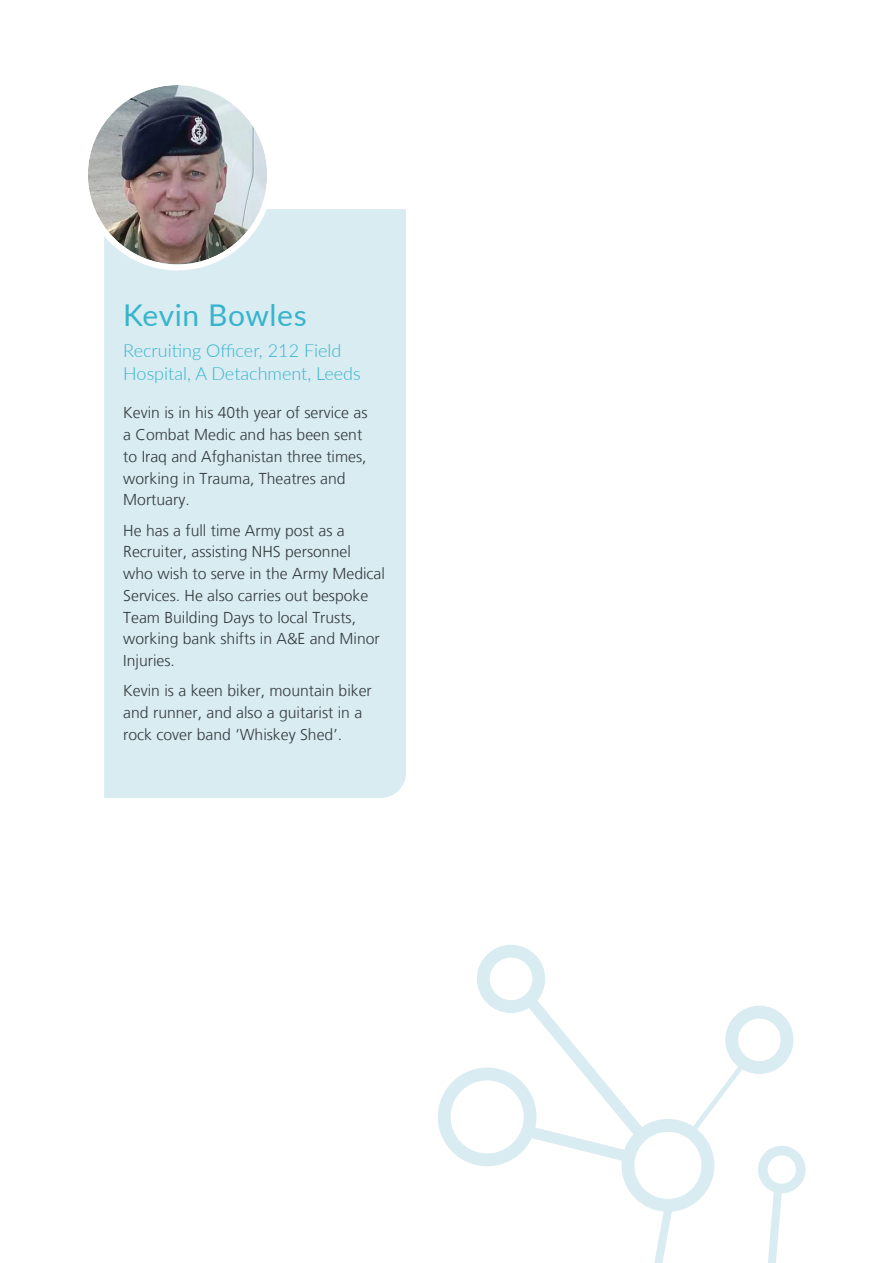
<style>
.page{position:relative;width:893px;height:1263px;background:#fff}
.page>*{position:absolute;margin:0;border:0;box-sizing:border-box;transform-origin:0 0}
.Name{font:30px "Lato";letter-spacing:.02em;color:#37b4cb}
.Job_title{font:300 18px/22.5px "Lato";color:#37b4cb}
.Body_Text_01{font:300 15.75px/21.8px "Frutiger LT";color:#353a3d}
</style>
<div class="page">
<div style="left:104px;top:209px;width:302px;height:589px;background:#d8ecf2"></div>
<img style="left:88px;top:85px;width:179px;height:179px;border-radius:90px">
<div style="left:82px;top:79px;width:191px;height:191px;border:6px solid #fff;border-radius:50%"></div>
<div style="left:438px;top:1067px;width:98px;height:99px;border:13px solid #d8ecf2;border-radius:50%"></div>
<div style="left:622px;top:1119px;width:92px;height:93px;border:13px solid #d8ecf2;border-radius:50%"></div>
<div style="left:477px;top:945px;width:68px;height:68px;border:13px solid #d8ecf2;border-radius:50%"></div>
<div style="left:725px;top:1006px;width:68px;height:68px;border:13px solid #d8ecf2;border-radius:50%"></div>
<div style="left:758px;top:1146px;width:47px;height:47px;border:10px solid #d8ecf2;border-radius:50%"></div>
<svg style="left:513px;top:986px;width:147px;height:184px"></svg>
<svg style="left:634px;top:1196px;width:44px;height:67px"></svg>
<svg style="left:762px;top:1181px;width:25px;height:82px"></svg>
<svg style="left:686px;top:1057px;width:64px;height:81px"></svg>
<p class="Name" style="left:123px;top:294px;width:185px">Kevin Bowles</p>
<p class="Job_title" style="left:123px;top:339px;width:239px">Recruiting Officer, 212 Field<br>Hospital, A Detachment, Leeds</p>
<p class="Body_Text_01" style="left:123px;top:402px;width:246px">Kevin is in his 40th year of service as a Combat Medic and has been sent to Iraq and Afghanistan three times, working in Trauma, Theatres and<br>Mortuary.</p>
<p class="Body_Text_01" style="left:123px;top:519px;width:263px">He has a full time Army post as a<br>Recruiter, assisting NHS personnel<br>who wish to serve in the Army Medical<br>Services. He also carries out bespoke<br>Team Building Days to local Trusts, working bank shifts in A&amp;E and Minor<br>Injuries.</p>
<p class="Body_Text_01" style="left:123px;top:680px;width:250px">Kevin is a keen biker, mountain biker and runner, and also a guitarist in a rock cover band ‘Whiskey Shed’.</p>
</div>
